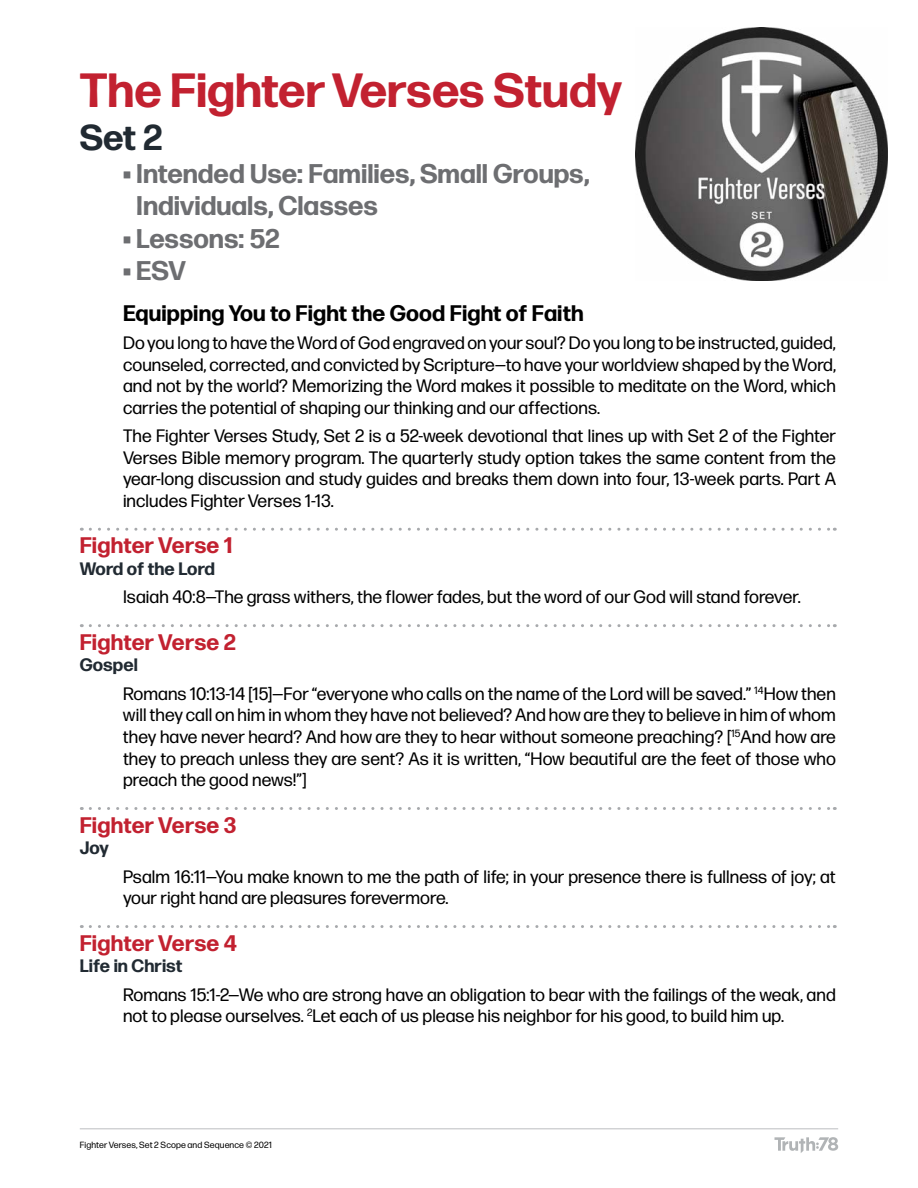
<style>
.page{position:relative;width:918px;height:1188px;background:#fff}
.page>*{position:absolute;margin:0;border:0;box-sizing:border-box;transform-origin:0 0}
.t1{font:700 48px "Forma DJR Text";color:#c22130}
.t2{font:700 36px "Forma DJR Text";color:#212a32}
.t3{font:700 27px/32.4px "Forma DJR Text";color:#6d6e71}
.t4{font:700 22.5px "Forma DJR Text";letter-spacing:.01em;color:#c22130}
.t5{font:700 22.5px "Forma DJR Text";letter-spacing:.005em;color:#000}
.t6{font:18px/21.6px "Forma DJR Text";letter-spacing:.005em;color:#000;text-align:justify}
.t7{font:700 18px "Forma DJR Text";letter-spacing:.005em;color:#212a32}
.t8{font:9px "Forma DJR Text";letter-spacing:.015em;color:#000}
.s1{font-weight:700;color:#212a32}
</style>
<div class="page">
<hr style="left:80px;top:1128px;width:758px;height:1px;background:#bcbec0">
<svg style="left:775px;top:1137px;width:63px;height:16px"></svg>
<svg style="left:90px;top:528px;width:745px;height:3px"></svg>
<svg style="left:90px;top:624px;width:745px;height:3px"></svg>
<svg style="left:90px;top:807px;width:745px;height:3px"></svg>
<svg style="left:90px;top:925px;width:745px;height:3px"></svg>
<img style="left:635px;top:28px;width:253px;height:252px">
<h1 class="t1" style="left:80px;top:60px;width:544px">The Fighter Verses Study</h1>
<h2 class="t2" style="left:80px;top:115px;width:85px">Set 2</h2>
<h3 class="t3" style="left:136px;top:157px;width:455px;text-indent:-13px">• Intended Use: Families, Small Groups,<br>Individuals, Classes</h3>
<h3 class="t3" style="left:123px;top:221px;width:159px">• Lessons: 52</h3>
<h3 class="t3" style="left:123px;top:254px;width:64px">• ESV</h3>
<p class="t5" style="left:123px;top:298px;width:462px">Equipping You to Fight the Good Fight of Faith</p>
<p class="t6" style="left:123px;top:331px;width:715px">Do you long to have the Word of God engraved on your soul? Do you long to be instructed, guided, counseled, corrected, and convicted by Scripture—to have your worldview shaped by the Word, and not by the world? Memorizing the Word makes it possible to meditate on the Word, which carries the potential of shaping our thinking and our affections.</p>
<p class="t6" style="left:123px;top:424px;width:715px">The Fighter Verses Study, Set 2 is a 52-week devotional that lines up with Set 2 of the Fighter Verses Bible memory program. The quarterly study option takes the same content from the year-long discussion and study guides and breaks them down into four, 13-week parts. Part A includes Fighter Verses 1-13.</p>
<p class="t4" style="left:80px;top:531px;width:154px">Fighter Verse 1</p>
<p class="t7" style="left:80px;top:557px;width:137px">Word of the Lord</p>
<p class="t6" style="left:123px;top:586px;width:679px">Isaiah 40:8—The grass withers, the flower fades, but the word of our God will stand forever.</p>
<p class="t4" style="left:80px;top:627px;width:158px">Fighter Verse 2</p>
<p class="t6" style="left:123px;top:650px;width:714px;line-height:28.3px;text-indent:-43px"><span class="s1">Gospel<br></span>Romans 10:13-14 [15]—For “everyone who calls on the name of the Lord will be saved.” <sup>14</sup>How then</p>
<p class="t6" style="left:123px;top:704px;width:714px">will they call on him in whom they have not believed? And how are they to believe in him of whom they have never heard? And how are they to hear without someone preaching? [<sup>15</sup>And how are they to preach unless they are sent? As it is written, “How beautiful are the feet of those who preach the good news!”]</p>
<p class="t4" style="left:80px;top:810px;width:158px">Fighter Verse 3</p>
<p class="t7" style="left:80px;top:836px;width:30px">Joy</p>
<p class="t6" style="left:123px;top:865px;width:714px">Psalm 16:11—You make known to me the path of life; in your presence there is fullness of joy; at your right hand are pleasures forevermore.</p>
<p class="t4" style="left:80px;top:928px;width:158px">Fighter Verse 4</p>
<p class="t7" style="left:80px;top:954px;width:104px">Life in Christ</p>
<p class="t6" style="left:123px;top:983px;width:714px">Romans 15:1-2—We who are strong have an obligation to bear with the failings of the weak, and not to please ourselves. <sup>2</sup>Let each of us please his neighbor for his good, to build him up.</p>
<p class="t8" style="left:80px;top:1140px;width:194px">Fighter Verses, Set 2 Scope and Sequence © 2021</p>
</div>
